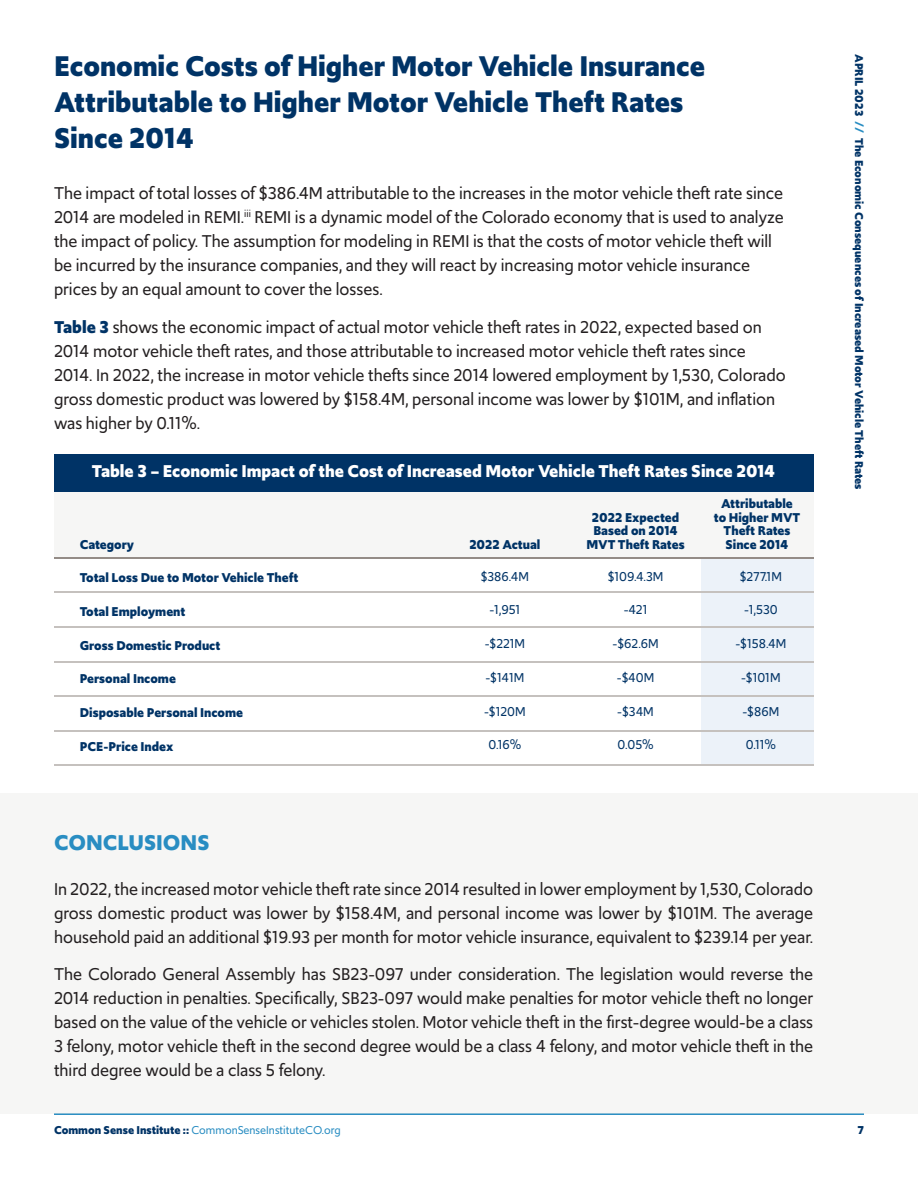
<style>
.page{position:relative;width:918px;height:1188px;background:#fff}
.page>*{position:absolute;margin:0;border:0;box-sizing:border-box;transform-origin:0 0}
.t1{font:700 30px/36px "Upgrade";color:#036}
.t2{font:700 22.5px "Upgrade";color:#298dc2}
.t3{font:18px/24px "Upgrade";color:#231f20}
.t4{font:700 18px "Upgrade";color:#fff}
.t5{font:700 13.5px/13.5px "Upgrade";color:#036;text-align:center}
.t6{font:13.5px "Upgrade";color:#036}
.t7{font:700 12px "Upgrade";color:#036}
.t8{font:12px "Upgrade";color:#298dc2}
.s1{font-weight:700;color:#036}
.s2{color:#298dc2}
</style>
<div class="page">
<hr style="left:54px;top:1113px;width:810px;height:2px;background:#298dc2">
<div style="left:0;top:793px;width:918px;height:320px;background:#f6f6f5"></div>
<div style="left:701px;top:557px;width:112px;height:208px;background:#ecf2f9"></div>
<hr style="left:54px;top:730px;width:759px;height:2px;background:#c5c1be">
<hr style="left:54px;top:695px;width:759px;height:2px;background:#c5c1be">
<hr style="left:54px;top:661px;width:759px;height:1px;background:#c5c1be">
<hr style="left:54px;top:626px;width:759px;height:2px;background:#c5c1be">
<hr style="left:54px;top:592px;width:759px;height:1px;background:#c5c1be">
<hr style="left:54px;top:764px;width:759px;height:2px;background:#c5c1be">
<div style="left:54px;top:492px;width:759px;height:66px;background:#f6f6f5"></div>
<hr style="left:54px;top:557px;width:759px;height:2px;background:#948c87">
<div style="left:54px;top:454px;width:759px;height:38px;background:#036"></div>
<p class="t1" style="left:54px;top:49px;width:653px">Economic Costs of Higher Motor Vehicle Insurance<br>Attributable to Higher Motor Vehicle Theft Rates<br>Since 2014</p>
<p class="t3" style="left:54px;top:181px;width:731px">The impact of total losses of $386.4M attributable to the increases in the motor vehicle theft rate since 2014 are modeled in REMI.<sup>iii</sup> REMI is a dynamic model of the Colorado economy that is used to analyze the impact of policy. The assumption for modeling in REMI is that the costs of motor vehicle theft will be incurred by the insurance companies, and they will react by increasing motor vehicle insurance prices by an equal amount to cover the losses.</p>
<p class="t3" style="left:54px;top:315px;width:733px"><span class="s1">Table 3</span> shows the economic impact of actual motor vehicle theft rates in 2022, expected based on 2014 motor vehicle theft rates, and those attributable to increased motor vehicle theft rates since 2014. In 2022, the increase in motor vehicle thefts since 2014 lowered employment by 1,530, Colorado gross domestic product was lowered by $158.4M, personal income was lower by $101M, and inflation was higher by 0.11%.</p>
<p class="t4" style="left:92px;top:459px;width:685px">Table 3 – Economic Impact of the Cost of Increased Motor Vehicle Theft Rates Since 2014</p>
<p class="t5" style="left:80px;top:538px;width:56px">Category</p>
<p class="t5" style="left:469px;top:538px;width:73px">2022 Actual</p>
<p class="t5" style="left:80px;top:571px;width:220px">Total Loss Due to Motor Vehicle Theft</p>
<p class="t5" style="left:80px;top:605px;width:107px">Total Employment</p>
<p class="t5" style="left:80px;top:639px;width:142px">Gross Domestic Product</p>
<p class="t5" style="left:80px;top:672px;width:98px">Personal Income</p>
<p class="t5" style="left:80px;top:706px;width:165px">Disposable Personal Income</p>
<p class="t5" style="left:80px;top:740px;width:95px">PCE-Price Index</p>
<p class="t6" style="left:481px;top:567px;width:50px">$386.4M</p>
<p class="t6" style="left:489px;top:601px;width:32px">-1,951</p>
<p class="t6" style="left:485px;top:635px;width:42px">-$221M</p>
<p class="t6" style="left:485px;top:669px;width:40px">-$141M</p>
<p class="t6" style="left:484px;top:702px;width:43px">-$120M</p>
<p class="t6" style="left:488px;top:736px;width:34px">0.16%</p>
<p class="t5" style="left:586px;top:511px;width:100px">2022 Expected<br>Based on 2014<br>MVT Theft Rates</p>
<p class="t6" style="left:608px;top:567px;width:57px">$109.4.3M</p>
<p class="t6" style="left:624px;top:601px;width:25px">-421</p>
<p class="t6" style="left:613px;top:635px;width:48px">-$62.6M</p>
<p class="t6" style="left:617px;top:669px;width:39px">-$40M</p>
<p class="t6" style="left:617px;top:702px;width:38px">-$34M</p>
<p class="t6" style="left:617px;top:736px;width:38px">0.05%</p>
<p class="t5" style="left:714px;top:497px;width:88px">Attributable to Higher MVT<br>Theft Rates<br>Since 2014</p>
<p class="t6" style="left:740px;top:567px;width:44px">$277.1M</p>
<p class="t6" style="left:744px;top:601px;width:35px">-1,530</p>
<p class="t6" style="left:735px;top:635px;width:52px">-$158.4M</p>
<p class="t6" style="left:741px;top:669px;width:41px">-$101M</p>
<p class="t6" style="left:742px;top:702px;width:38px">-$86M</p>
<p class="t6" style="left:746px;top:736px;width:32px">0.11%</p>
<p class="t2" style="left:54px;top:828px;width:157px">CONCLUSIONS</p>
<p class="t3" style="left:54px;top:877px;width:761px;text-align:justify">In 2022, the increased motor vehicle theft rate since 2014 resulted in lower employment by 1,530, Colorado gross domestic product was lower by $158.4M, and personal income was lower by $101M. The average household paid an additional $19.93 per month for motor vehicle insurance, equivalent to $239.14 per year.</p>
<p class="t3" style="left:54px;top:962px;width:761px;text-align:justify">The Colorado General Assembly has SB23-097 under consideration. The legislation would reverse the 2014 reduction in penalties. Specifically, SB23-097 would make penalties for motor vehicle theft no longer based on the value of the vehicle or vehicles stolen. Motor vehicle theft in the first-degree would-be a class 3 felony, motor vehicle theft in the second degree would be a class 4 felony, and motor vehicle theft in the third degree would be a class 5 felony.</p>
<p class="t8" style="left:54px;top:1122px;width:288px"><span class="s1">Common Sense Institute ::</span> CommonSenseInstituteCO.org</p>
<p class="t7" style="left:867px;top:54px;width:437px;rotate:90deg">APRIL 2023 <span class="s2">//</span> The Economic Consequences of Increased Motor Vehicle Theft Rates</p>
<p class="t7" style="left:857px;top:1122px;width:8px">7</p>
</div>
